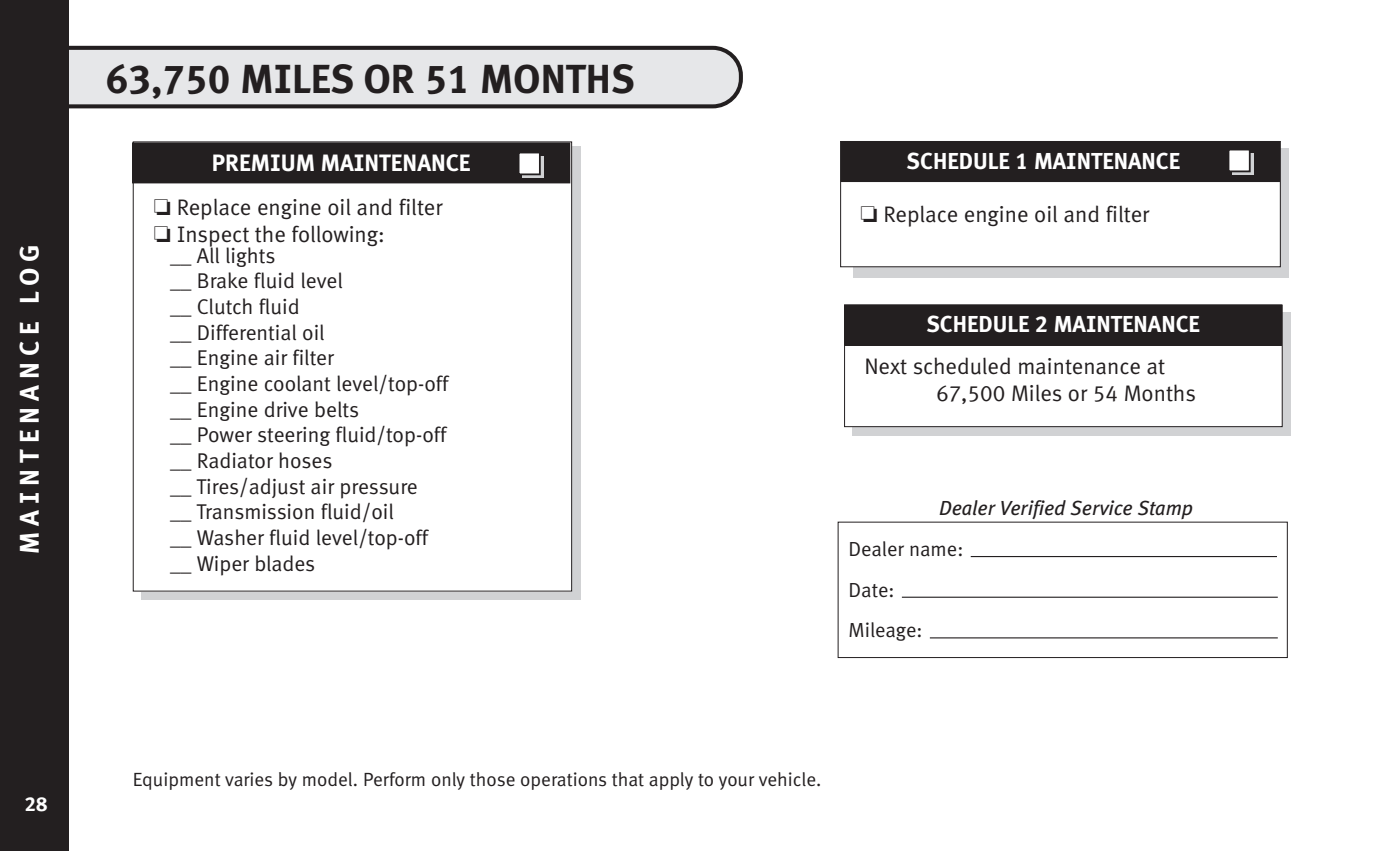
<style>
.page{position:relative;width:1377px;height:851px;background:#fff}
.page>*{position:absolute;margin:0;border:0;box-sizing:border-box;transform-origin:0 0}
.t1{font:700 40.5px "Infiniti Meta";color:#231f20}
.t2{font:700 27px "Infiniti Meta";letter-spacing:.225em;color:#fff}
.t3{font:700 23.62px "Infiniti Meta";color:#fff}
.t4{font:700 22.95px "Infiniti Meta";color:#fff}
.t5{font:22.5px/27px "Infiniti Meta Normal";color:#231f20}
.t6{font:21.38px/25.7px "Infiniti Meta Normal";color:#231f20}
.t7{font:italic 20.47px "Infiniti Meta";color:#231f20}
.t8{font:20.47px/40.7px "Infiniti Meta Normal";letter-spacing:-.005em;color:#231f20}
.t9{font:700 20.25px "Infiniti Meta";color:#fff}
.t10{font:19.12px "Infiniti Meta Normal";color:#231f20}
</style>
<div class="page">
<div style="left:142px;top:146px;width:439px;height:454px;background:#d1d2d4"></div>
<div style="left:133px;top:142px;width:439px;height:449px;background:#fff"></div>
<div style="left:853px;top:312px;width:438px;height:123px;background:#d1d2d4"></div>
<div style="left:845px;top:305px;width:437px;height:121px;background:#fff"></div>
<div style="left:844px;top:304px;width:439px;height:123px;border:1px solid #231f20"></div>
<div style="left:845px;top:305px;width:436px;height:40px;background:#231f20"></div>
<div style="left:844px;top:304px;width:438px;height:41px;border:1px solid #231f20"></div>
<div style="left:133px;top:143px;width:437px;height:40px;background:#231f20"></div>
<div style="left:132px;top:142px;width:438px;height:41px;border:1px solid #231f20"></div>
<div style="left:854px;top:148px;width:435px;height:129px;background:#d1d2d4"></div>
<div style="left:841px;top:141px;width:439px;height:126px;background:#fff"></div>
<div style="left:840px;top:141px;width:441px;height:126px;border:1px solid #231f20"></div>
<div style="left:841px;top:141px;width:438px;height:40px;background:#231f20"></div>
<div style="left:841px;top:141px;width:439px;height:41px;border:1px solid #231f20"></div>
<div style="left:522px;top:156px;width:22px;height:22px;background:linear-gradient(to right,#d1d2d4,#d1d2d4)"></div>
<div style="left:519px;top:152px;width:21px;height:22px;background:#fff"></div>
<div style="left:518px;top:152px;width:23px;height:23px;border:2px solid #231f20"></div>
<div style="left:1232px;top:153px;width:22px;height:22px;background:linear-gradient(to right,#d1d2d4,#d1d2d4)"></div>
<div style="left:1229px;top:149px;width:21px;height:22px;background:#fff"></div>
<div style="left:1228px;top:149px;width:23px;height:23px;border:2px solid #231f20"></div>
<svg style="left:69px;top:45px;width:674px;height:64px"></svg>
<div style="left:0;top:0;width:69px;height:850px;background:#231f20"></div>
<div style="left:838px;top:521px;width:450px;height:137px;border:1px solid #231f20"></div>
<hr style="left:930px;top:637px;width:348px;height:1px;background:#231f20">
<hr style="left:902px;top:596px;width:376px;height:1px;background:#231f20">
<hr style="left:971px;top:556px;width:306px;height:1px;background:#231f20">
<p class="t2" style="left:20px;top:553px;width:311px;rotate:-90deg">MAINTENANCE LOG</p>
<p class="t9" style="left:25px;top:797px;width:24px">28</p>
<h1 class="t1" style="left:106px;top:65px;width:530px">63,750 MILES OR 51 MONTHS</h1>
<p class="t3" style="left:212px;top:154px;width:260px">PREMIUM MAINTENANCE</p>
<p class="t4" style="left:907px;top:153px;width:275px">SCHEDULE 1 MAINTENANCE</p>
<p class="t5" style="left:861px;top:203px;width:290px">❏ Replace engine oil and filter</p>
<p class="t5" style="left:154px;top:195px;width:290px">❏ Replace engine oil and filter ❏ Inspect the following:</p>
<p class="t6" style="left:170px;top:244px;width:280px">__ All lights<br>__ Brake fluid level<br>__ Clutch fluid<br>__ Differential oil<br>__ Engine air filter<br>__ Engine coolant level/top-off __ Engine drive belts<br>__ Power steering fluid/top-off __ Radiator hoses<br>__ Tires/adjust air pressure<br>__ Transmission fluid/oil<br>__ Washer fluid level/top-off __ Wiper blades</p>
<p class="t4" style="left:926px;top:316px;width:275px">SCHEDULE 2 MAINTENANCE</p>
<p class="t5" style="left:936px;top:354px;width:262px;text-indent:-72px">Next scheduled maintenance at<br>67,500 Miles or 54 Months</p>
<p class="t7" style="left:939px;top:501px;width:256px">Dealer Verified Service Stamp</p>
<p class="t8" style="left:849px;top:530px;width:116px">Dealer name:<br>Date:<br>Mileage:</p>
<p class="t10" style="left:133px;top:773px;width:690px">Equipment varies by model. Perform only those operations that apply to your vehicle.</p>
</div>
